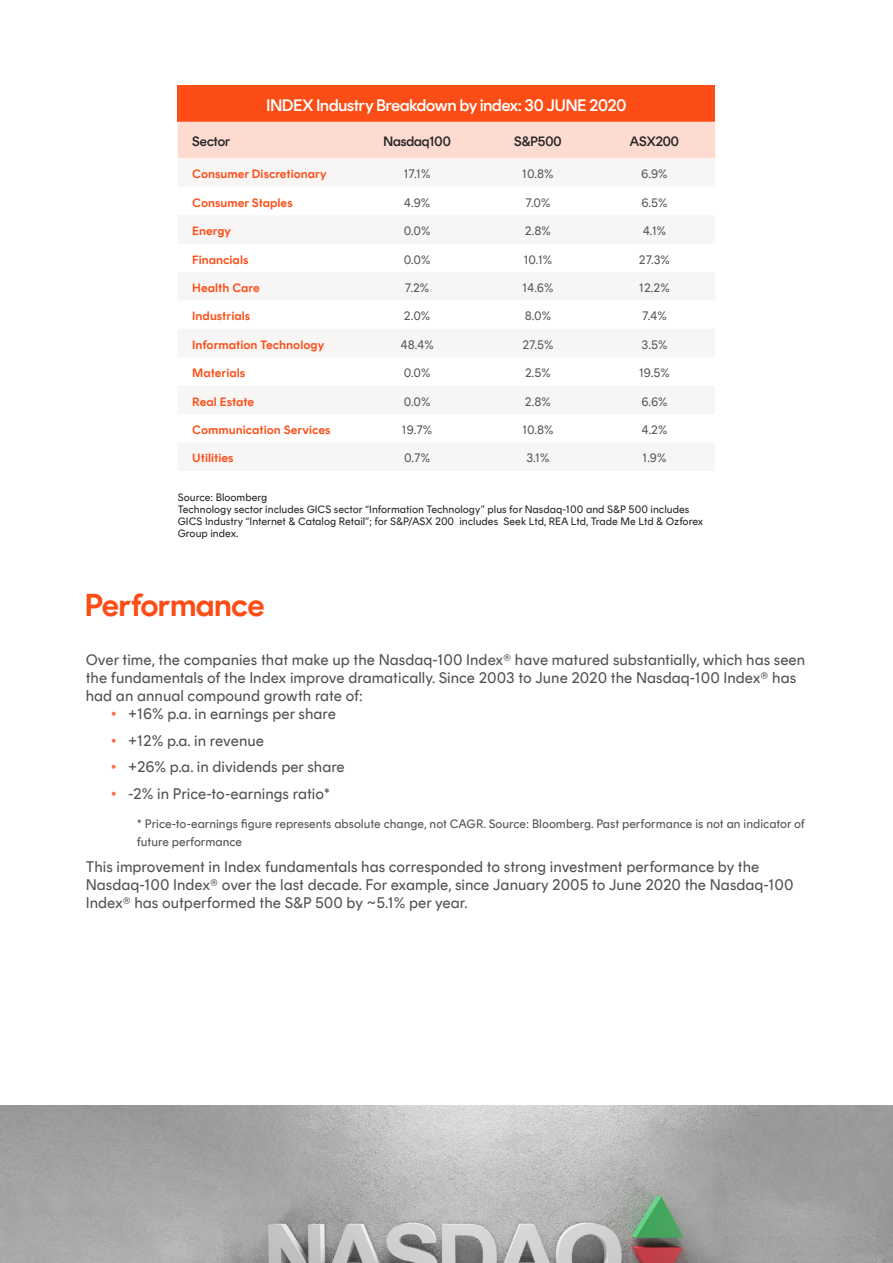
<style>
.page{position:relative;width:893px;height:1263px;background:#fff}
.page>*{position:absolute;margin:0;border:0;box-sizing:border-box;transform-origin:0 0}
.t1{font:600 31.5px "Rund Display";color:#fc4d16}
.t2{font:500 16.5px "Rund Display";color:#fff}
.t3{font:15px/18px "Rund Text";color:#525252}
.t4{font:500 13.5px "Rund Display";color:#272727}
.t5{font:600 12px "Rund Text";color:#fc4d16}
.t6{font:12px "Rund Text";color:#58595b}
.t7{font:12px/18px "Rund Text";color:#525252}
.t8{font:10.5px/12px "Rund Text";color:#272727}
.s1{font-family:"Rund Display";color:#fd7145}
</style>
<div class="page">
<img style="left:0;top:1106px;width:893px;height:157px">
<div style="left:178px;top:85px;width:537px;height:37px;background:#fc4d16"></div>
<div style="left:178px;top:122px;width:537px;height:36px;background:#fedbd0"></div>
<p class="t2" style="left:267px;top:96px;width:361px">INDEX Industry Breakdown by index: 30 JUNE 2020</p>
<p class="t4" style="left:192px;top:134px;width:39px">Sector</p>
<p class="t4" style="left:383px;top:134px;width:69px">Nasdaq100</p>
<p class="t4" style="left:514px;top:134px;width:49px">S&amp;P500</p>
<p class="t4" style="left:630px;top:134px;width:50px">ASX200</p>
<p class="t5" style="left:192px;top:167px;width:136px">Consumer Discretionary</p>
<p class="t6" style="left:404px;top:167px;width:28px">17.1%</p>
<p class="t6" style="left:522px;top:167px;width:33px">10.8%</p>
<p class="t6" style="left:641px;top:167px;width:28px">6.9%</p>
<p class="t5" style="left:192px;top:196px;width:102px">Consumer Staples</p>
<p class="t6" style="left:404px;top:196px;width:28px">4.9%</p>
<p class="t6" style="left:525px;top:196px;width:26px">7.0%</p>
<p class="t6" style="left:641px;top:196px;width:28px">6.5%</p>
<p class="t5" style="left:192px;top:224px;width:40px">Energy</p>
<p class="t6" style="left:404px;top:224px;width:28px">0.0%</p>
<p class="t6" style="left:525px;top:224px;width:27px">2.8%</p>
<p class="t6" style="left:643px;top:224px;width:25px">4.1%</p>
<p class="t5" style="left:192px;top:252px;width:58px">Financials</p>
<p class="t6" style="left:404px;top:253px;width:28px">0.0%</p>
<p class="t6" style="left:524px;top:253px;width:30px">10.1%</p>
<p class="t6" style="left:639px;top:253px;width:33px">27.3%</p>
<p class="t5" style="left:192px;top:281px;width:69px">Health Care</p>
<p class="t6" style="left:405px;top:281px;width:26px">7.2%</p>
<p class="t6" style="left:522px;top:281px;width:32px">14.6%</p>
<p class="t6" style="left:639px;top:281px;width:32px">12.2%</p>
<p class="t5" style="left:192px;top:309px;width:59px">Industrials</p>
<p class="t6" style="left:404px;top:309px;width:28px">2.0%</p>
<p class="t6" style="left:525px;top:309px;width:28px">8.0%</p>
<p class="t6" style="left:642px;top:309px;width:26px">7.4%</p>
<p class="t5" style="left:192px;top:338px;width:133px">Information Technology</p>
<p class="t6" style="left:401px;top:338px;width:35px">48.4%</p>
<p class="t6" style="left:522px;top:338px;width:33px">27.5%</p>
<p class="t6" style="left:642px;top:338px;width:27px">3.5%</p>
<p class="t5" style="left:192px;top:366px;width:54px">Materials</p>
<p class="t6" style="left:404px;top:366px;width:28px">0.0%</p>
<p class="t6" style="left:525px;top:366px;width:27px">2.5%</p>
<p class="t6" style="left:639px;top:366px;width:32px">19.5%</p>
<p class="t5" style="left:192px;top:394px;width:63px">Real Estate</p>
<p class="t6" style="left:404px;top:395px;width:28px">0.0%</p>
<p class="t6" style="left:525px;top:395px;width:27px">2.8%</p>
<p class="t6" style="left:641px;top:395px;width:28px">6.6%</p>
<p class="t5" style="left:192px;top:423px;width:140px">Communication Services</p>
<p class="t6" style="left:402px;top:423px;width:32px">19.7%</p>
<p class="t6" style="left:522px;top:423px;width:33px">10.8%</p>
<p class="t6" style="left:641px;top:423px;width:28px">4.2%</p>
<p class="t5" style="left:192px;top:451px;width:43px">Utilities</p>
<p class="t6" style="left:404px;top:451px;width:27px">0.7%</p>
<p class="t6" style="left:526px;top:451px;width:25px">3.1%</p>
<p class="t6" style="left:642px;top:451px;width:25px">1.9%</p>
<p class="t8" style="left:178px;top:492px;width:527px">Source: Bloomberg<br>Technology sector includes GICS sector “Information Technology” plus for Nasdaq-100 and S&amp;P 500 includes GICS Industry “Internet &amp; Catalog Retail”; for S&amp;P/ASX 200 includes Seek Ltd, REA Ltd, Trade Me Ltd &amp; Ozforex Group index.</p>
<h1 class="t1" style="left:85px;top:587px;width:181px">Performance</h1>
<p class="t3" style="left:86px;top:651px;width:721px">Over time, the companies that make up the Nasdaq-100 Index® have matured substantially, which has seen the fundamentals of the Index improve dramatically. Since 2003 to June 2020 the Nasdaq-100 Index® has had an annual compound growth rate of:</p>
<p class="t3" style="left:111px;top:705px;width:226px"><span class="s1">•</span> +16% p.a. in earnings per share</p>
<p class="t3" style="left:111px;top:731px;width:154px"><span class="s1">•</span> +12% p.a. in revenue</p>
<p class="t3" style="left:111px;top:758px;width:235px"><span class="s1">•</span> +26% p.a. in dividends per share</p>
<p class="t3" style="left:111px;top:784px;width:220px"><span class="s1">•</span> -2% in Price-to-earnings ratio*</p>
<p class="t7" style="left:137px;top:814px;width:670px">* Price-to-earnings figure represents absolute change, not CAGR. Source: Bloomberg. Past performance is not an indicator of future performance</p>
<p class="t3" style="left:86px;top:858px;width:709px">This improvement in Index fundamentals has corresponded to strong investment performance by the<br>Nasdaq-100 Index® over the last decade. For example, since January 2005 to June 2020 the Nasdaq-100<br>Index® has outperformed the S&amp;P 500 by ~5.1% per year.</p>
</div>
